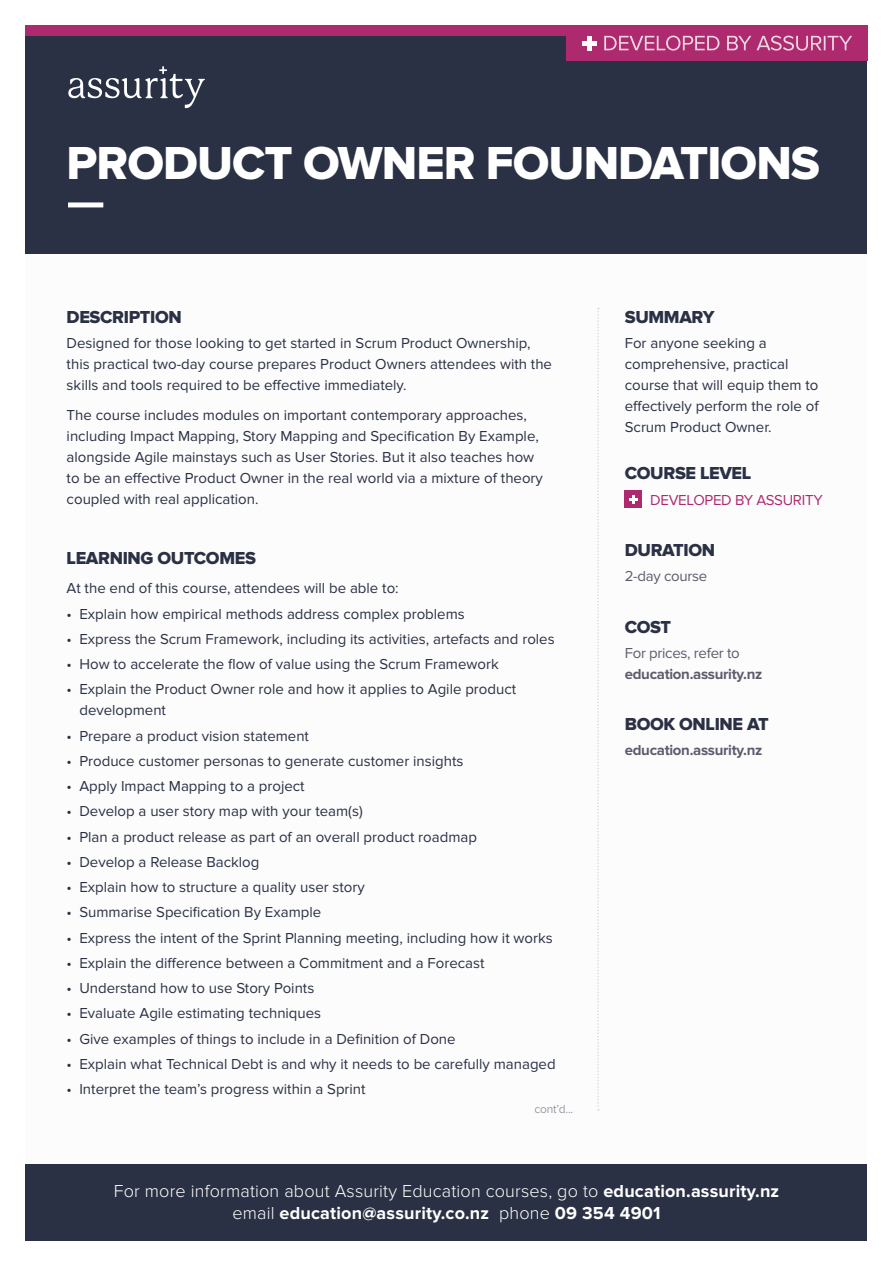
<style>
.page{position:relative;width:893px;height:1263px;background:#fff}
.page>*{position:absolute;margin:0;border:0;box-sizing:border-box;transform-origin:0 0}
.t1{font:48px "Proxima Nova Extrabld";letter-spacing:-.02em;color:#fff}
.t2{font:300 18px/22.5px "Proxima Nova";letter-spacing:.01em;color:#fff;text-align:center}
.t3{font:18px "Proxima Nova Extrabld";letter-spacing:-.02em;color:#2b3144}
.t4{font:15px/21px "Proxima Nova";color:#2b3144}
.t5{font:700 15px "Proxima Nova";letter-spacing:-.02em;color:#5d5c6d}
.t6{font:15px "Proxima Nova";letter-spacing:-.02em;color:#5d5c6d}
.t7{font:15px "Proxima Nova";letter-spacing:-.02em;color:#ae2a6f}
.t8{font:12px "Proxima Nova";color:#9b98a4}
.s1{font-weight:700}
</style>
<div class="page">
<div style="left:26px;top:1165px;width:841px;height:76px;background:#2b3144"></div>
<div style="left:625px;top:490px;width:17px;height:18px;background:#ae2a6f"></div>
<svg style="left:629px;top:495px;width:8px;height:8px"></svg>
<div style="left:26px;top:26px;width:841px;height:228px;background:#2b3144"></div>
<svg style="left:68px;top:66px;width:137px;height:42px"></svg>
<div style="left:26px;top:26px;width:841px;height:10px;background:#ae2a6f"></div>
<div style="left:566px;top:26px;width:301px;height:35px;background:#ae2a6f"></div>
<svg style="left:597px;top:308px;width:2px;height:803px"></svg>
<div style="left:68px;top:202px;width:35px;height:5px;background:#fff"></div>
<svg style="left:604px;top:36px;width:248px;height:15px"></svg>
<hr style="left:587px;top:36px;width:4px;height:15px;background:#fff">
<hr style="left:582px;top:41px;width:15px;height:4px;background:#fff">
<h1 class="t1" style="left:67px;top:141px;width:755px">PRODUCT OWNER FOUNDATIONS</h1>
<p class="t3" style="left:67px;top:309px;width:117px">DESCRIPTION</p>
<p class="t4" style="left:67px;top:333px;width:487px">Designed for those looking to get started in Scrum Product Ownership, this practical two-day course prepares Product Owners attendees with the skills and tools required to be effective immediately.</p>
<p class="t4" style="left:67px;top:404px;width:478px">The course includes modules on important contemporary approaches, including Impact Mapping, Story Mapping and Specification By Example, alongside Agile mainstays such as User Stories. But it also teaches how to be an effective Product Owner in the real world via a mixture of theory coupled with real application.</p>
<p class="t3" style="left:67px;top:550px;width:191px">LEARNING OUTCOMES</p>
<p class="t4" style="left:67px;top:578px;width:334px">At the end of this course, attendees will be able to:</p>
<p class="t4" style="left:67px;top:603px;width:400px">• Explain how empirical methods address complex problems</p>
<p class="t4" style="left:67px;top:629px;width:490px">• Express the Scrum Framework, including its activities, artefacts and roles</p>
<p class="t4" style="left:67px;top:654px;width:434px">• How to accelerate the flow of value using the Scrum Framework</p>
<p class="t4" style="left:79px;top:679px;width:438px;text-indent:-13px">• Explain the Product Owner role and how it applies to Agile product development</p>
<p class="t4" style="left:67px;top:725px;width:244px">• Prepare a product vision statement</p>
<p class="t4" style="left:67px;top:751px;width:398px">• Produce customer personas to generate customer insights</p>
<p class="t4" style="left:67px;top:776px;width:239px">• Apply Impact Mapping to a project</p>
<p class="t4" style="left:67px;top:801px;width:298px">• Develop a user story map with your team(s)</p>
<p class="t4" style="left:67px;top:826px;width:412px">• Plan a product release as part of an overall product roadmap</p>
<p class="t4" style="left:67px;top:852px;width:194px">• Develop a Release Backlog</p>
<p class="t4" style="left:67px;top:877px;width:300px">• Explain how to structure a quality user story</p>
<p class="t4" style="left:67px;top:902px;width:256px">• Summarise Specification By Example</p>
<p class="t4" style="left:67px;top:927px;width:488px">• Express the intent of the Sprint Planning meeting, including how it works</p>
<p class="t4" style="left:67px;top:953px;width:419px">• Explain the difference between a Commitment and a Forecast</p>
<p class="t4" style="left:67px;top:978px;width:249px">• Understand how to use Story Points</p>
<p class="t4" style="left:67px;top:1003px;width:256px">• Evaluate Agile estimating techniques</p>
<p class="t4" style="left:67px;top:1028px;width:390px">• Give examples of things to include in a Definition of Done</p>
<p class="t4" style="left:67px;top:1054px;width:491px">• Explain what Technical Debt is and why it needs to be carefully managed</p>
<p class="t4" style="left:67px;top:1079px;width:300px">• Interpret the team’s progress within a Sprint</p>
<p class="t8" style="left:534px;top:1102px;width:40px">cont’d...</p>
<p class="t3" style="left:625px;top:309px;width:91px">SUMMARY</p>
<p class="t4" style="left:625px;top:333px;width:195px">For anyone seeking a comprehensive, practical course that will equip them to effectively perform the role of<br>Scrum Product Owner.</p>
<p class="t3" style="left:625px;top:465px;width:128px">COURSE LEVEL</p>
<p class="t7" style="left:650px;top:491px;width:174px">DEVELOPED BY ASSURITY</p>
<p class="t3" style="left:625px;top:542px;width:92px">DURATION</p>
<p class="t6" style="left:625px;top:568px;width:84px">2-day course</p>
<p class="t3" style="left:625px;top:618px;width:48px">COST</p>
<p class="t6" style="left:625px;top:644px;width:116px">For prices, refer to</p>
<p class="t5" style="left:625px;top:667px;width:139px">education.assurity.nz</p>
<p class="t3" style="left:625px;top:716px;width:145px">BOOK ONLINE AT</p>
<p class="t5" style="left:625px;top:744px;width:139px">education.assurity.nz</p>
<p class="t2" style="left:114px;top:1180px;width:667px">For more information about Assurity Education courses, go to <span class="s1">education.assurity.nz </span>email <span class="s1">education@assurity.co.nz</span> phone <span class="s1">09 354 4901</span></p>
</div>
